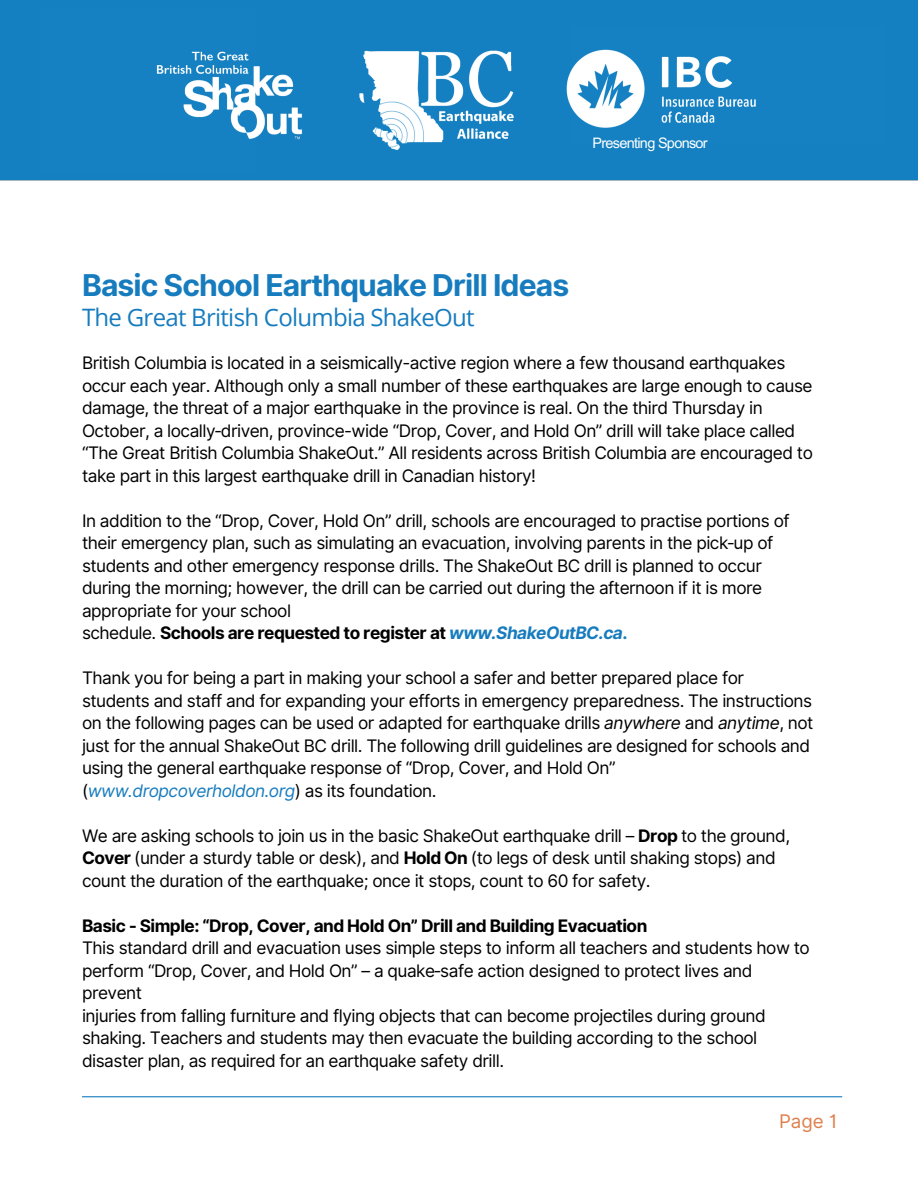
<style>
.page{position:relative;width:918px;height:1188px;background:#fff}
.page>*{position:absolute;margin:0;border:0;box-sizing:border-box;transform-origin:0 0}
.t1{font:700 30px "Inter";letter-spacing:-.03em;color:#177cbe}
.t2{font:24px "Open Sans";letter-spacing:-.03em;color:#177cbe}
.t3{font:18.75px "Inter";color:#de804c}
.t4{font:17.25px/22.5px "Inter";letter-spacing:-.03em;color:#000}
.t5{font:700 17.25px "Inter";letter-spacing:-.03em;color:#000}
.t6{font:14.4px "Arial MT Pro";letter-spacing:-.045em;color:#fff}
.s1{font-weight:700}
.s2{font-weight:700;font-style:italic;color:#177cbe}
.s3{font-weight:700;color:#177cbe}
.s4{font-style:italic}
.s5{font-style:italic;color:#177cbe}
</style>
<div class="page">
<hr style="left:82px;top:1096px;width:760px;height:1px;background:#177cbe">
<div style="left:0;top:0;width:918px;height:181px;background:#1580c1"></div>
<div style="left:40px;top:9px;width:216px;height:163px;background:#1581c2"></div>
<div style="left:571px;top:26px;width:312px;height:117px;background:#1581c2"></div>
<img style="left:156px;top:44px;width:157px;height:102px">
<img style="left:560px;top:36px;width:205px;height:110px">
<img style="left:356px;top:40px;width:161px;height:109px">
<p class="t6" style="left:592px;top:135px;width:117px">Presenting Sponsor</p>
<h1 class="t1" style="left:82px;top:264px;width:489px">Basic School Earthquake Drill Ideas</h1>
<h2 class="t2" style="left:82px;top:301px;width:394px">The Great British Columbia ShakeOut</h2>
<p class="t4" style="left:82px;top:352px;width:732px">British Columbia is located in a seismically-active region where a few thousand earthquakes occur each year. Although only a small number of these earthquakes are large enough to cause damage, the threat of a major earthquake in the province is real. On the third Thursday in October, a locally‐driven, province-wide “Drop, Cover, and Hold On” drill will take place called “The Great British Columbia ShakeOut.” All residents across British Columbia are encouraged to take part in this largest earthquake drill in Canadian history!</p>
<p class="t4" style="left:82px;top:509px;width:709px">In addition to the “Drop, Cover, Hold On” drill, schools are encouraged to practise portions of their emergency plan, such as simulating an evacuation, involving parents in the pick‐up of students and other emergency response drills. The ShakeOut BC drill is planned to occur during the morning; however, the drill can be carried out during the afternoon if it is more appropriate for your school<br>schedule. <span class="s1">Schools are requested to register at</span> <span class="s2">www.ShakeOutBC.ca</span><span class="s3">.</span></p>
<p class="t4" style="left:82px;top:667px;width:733px">Thank you for being a part in making your school a safer and better prepared place for students and staff and for expanding your efforts in emergency preparedness. The instructions on the following pages can be used or adapted for earthquake drills <span class="s4">anywhere</span> and <span class="s4">anytime</span>, not just for the annual ShakeOut BC drill. The following drill guidelines are designed for schools and using the general earthquake response of “Drop, Cover, and Hold On” (<span class="s5">www.dropcoverholdon.org</span>) as its foundation.</p>
<p class="t4" style="left:82px;top:824px;width:710px">We are asking schools to join us in the basic ShakeOut earthquake drill – <span class="s1">Drop</span> to the ground,<br><span class="s1">Cover</span> (under a sturdy table or desk), and <span class="s1">Hold On</span> (to legs of desk until shaking stops) and count the duration of the earthquake; once it stops, count to 60 for safety.</p>
<p class="t5" style="left:82px;top:913px;width:567px">Basic ‐ Simple: “Drop, Cover, and Hold On” Drill and Building Evacuation</p>
<p class="t4" style="left:82px;top:937px;width:729px">This standard drill and evacuation uses simple steps to inform all teachers and students how to perform “Drop, Cover, and Hold On” – a quake‐safe action designed to protect lives and prevent<br>injuries from falling furniture and flying objects that can become projectiles during ground shaking. Teachers and students may then evacuate the building according to the school disaster plan, as required for an earthquake safety drill.</p>
<p class="t3" style="left:779px;top:1108px;width:60px">Page 1</p>
</div>
